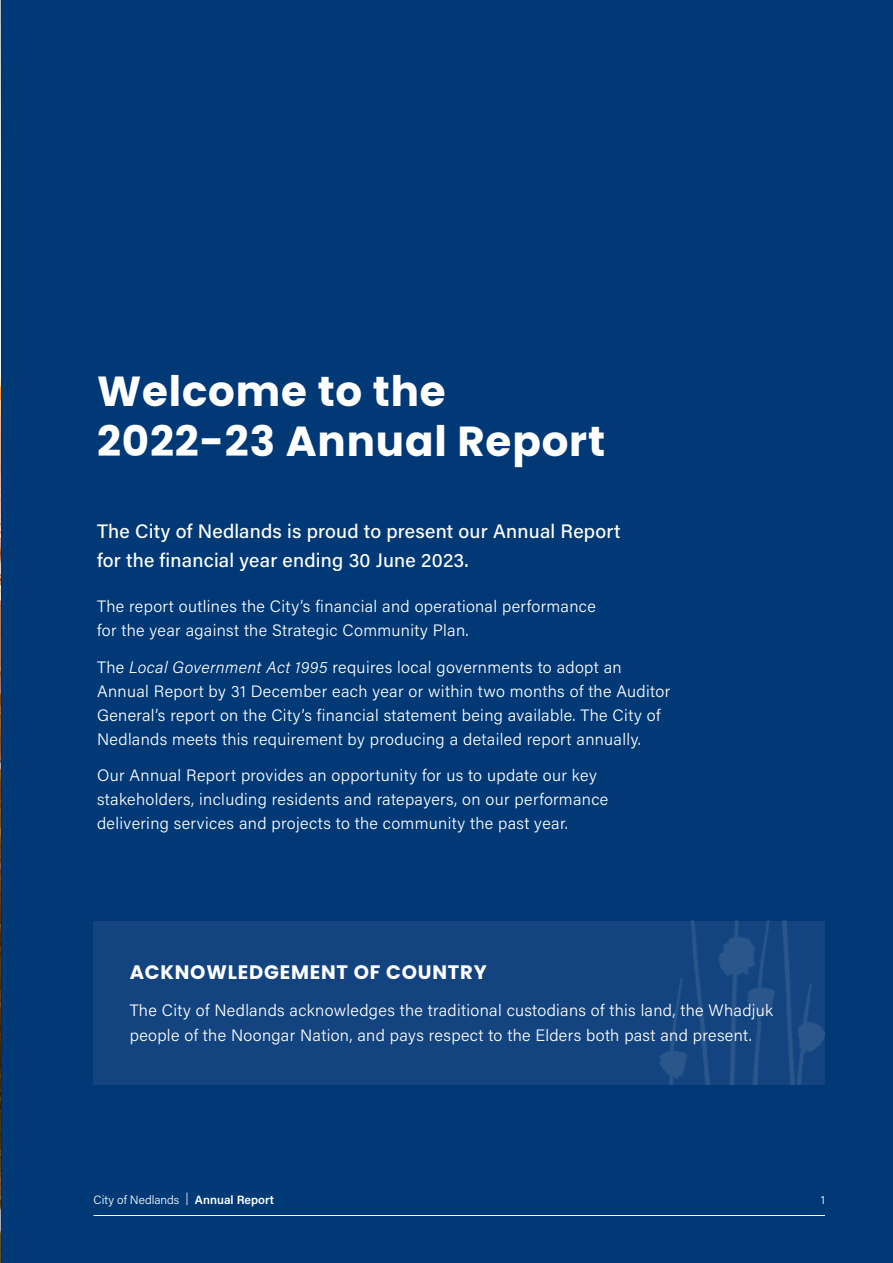
<style>
.page{position:relative;width:893px;height:1263px;background:#fff}
.page>*{position:absolute;margin:0;border:0;box-sizing:border-box;transform-origin:0 0}
.H1_-_white{font:700 42px/50.4px "Poppins";letter-spacing:.02em;color:#fff}
.Intro_text_1_-_Black{font:500 19.5px/28.5px "Acumin Pro";letter-spacing:.01em;color:#fff}
.t1{font:700 19.5px "Poppins";letter-spacing:.04em;color:#fff}
.Body_-_white{font:300 16.5px/24px "Acumin Pro";letter-spacing:.02em;color:#fff}
.t2{font:300 12px "Acumin Pro";color:#fff}
.s1{font-style:italic}
.s2{font-weight:600}
</style>
<div class="page">
<div style="left:1px;top:0;width:892px;height:1263px;background:#003976"></div>
<div style="left:94px;top:921px;width:731px;height:163px;background:#13447f"></div>
<img style="left:659px;top:921px;width:166px;height:163px">
<img style="left:0;top:0;width:1px;height:1263px">
<hr style="left:94px;top:1215px;width:731px;height:1px;background:#fff">
<p class="H1_-_white" style="left:97px;top:366px;width:510px">Welcome to the<br>2022-23 Annual Report</p>
<p class="Intro_text_1_-_Black" style="left:97px;top:516px;width:525px">The City of Nedlands is proud to present our Annual Report for the financial year ending 30 June 2023.</p>
<p class="Body_-_white" style="left:97px;top:593px;width:500px">The report outlines the City’s financial and operational performance for the year against the Strategic Community Plan.</p>
<p class="Body_-_white" style="left:97px;top:654px;width:575px">The <span class="s1">Local Government Act 1995</span> requires local governments to adopt an Annual Report by 31 December each year or within two months of the Auditor General’s report on the City’s financial statement being available. The City of Nedlands meets this requirement by producing a detailed report annually.</p>
<p class="Body_-_white" style="left:97px;top:763px;width:513px">Our Annual Report provides an opportunity for us to update our key stakeholders, including residents and ratepayers, on our performance delivering services and projects to the community the past year.</p>
<p class="t1" style="left:130px;top:960px;width:359px">ACKNOWLEDGEMENT OF COUNTRY</p>
<p class="Body_-_white" style="left:130px;top:997px;width:645px;line-height:24.6px">The City of Nedlands acknowledges the traditional custodians of this land, the Whadjuk people of the Noongar Nation, and pays respect to the Elders both past and present.</p>
<p class="t2" style="left:94px;top:1191px;width:182px">City of Nedlands | <span class="s2">Annual Report</span></p>
<p class="t2" style="left:821px;top:1191px;width:6px">1</p>
</div>
